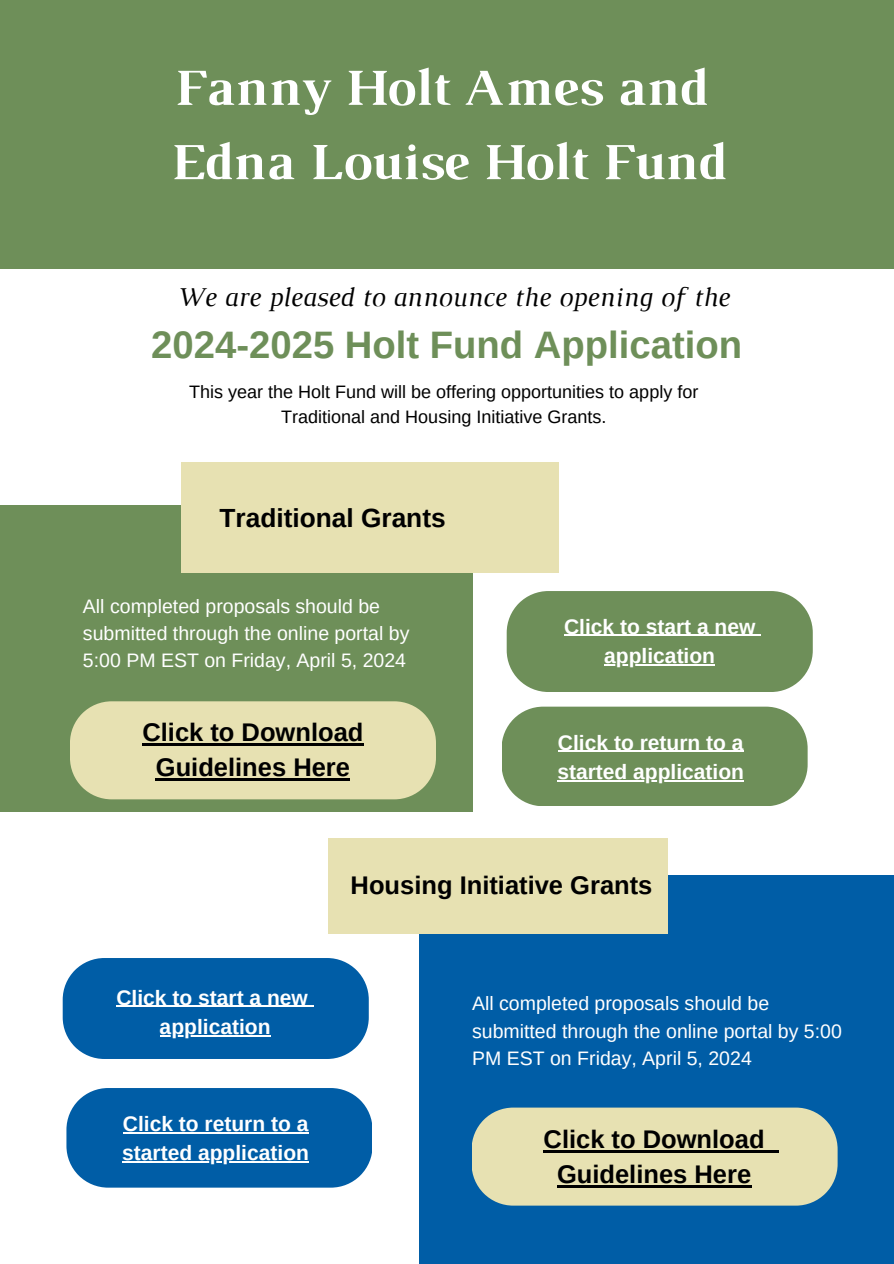
<style>
.page{position:relative;width:894px;height:1264px;background:#fff}
.page>*{position:absolute;margin:0;border:0;box-sizing:border-box;transform-origin:0 0}
.t1{font:700 53.25px/74.2px "Luthier";color:#fff}
.t2{font:700 38.25px "Arimo";color:#6e8f59}
.t3{font:italic 27.75px "Luthier";color:#000}
.t4{font:700 26.25px "Arimo";color:#000}
.t5{font:700 25.5px/34.8px "Arimo";color:#000;text-align:center}
.t6{font:700 21px/29.2px "Arimo";color:#fff}
.t7{font:19.5px/27px "Arimo";color:#fff}
.t8{font:18px/24.8px "Arimo";color:#000;text-align:center}
</style>
<div class="page">
<div style="left:0;top:0;width:893px;height:268px;background:#6e8f59"></div>
<div style="left:0;top:505px;width:472px;height:306px;background:#6e8f59"></div>
<div style="left:181px;top:462px;width:377px;height:111px;background:#e7e1b2"></div>
<svg style="left:502px;top:706px;width:305px;height:100px;background:#779663"></svg>
<hr style="left:557px;top:750px;width:186px;height:1px;background:#fff">
<hr style="left:557px;top:780px;width:187px;height:1px;background:#fff">
<div style="left:70px;top:701px;width:365px;height:98px;background:#e7e1b2"></div>
<div style="left:419px;top:875px;width:474px;height:388px;background:#005da6"></div>
<div style="left:506px;top:591px;width:306px;height:101px;background:#6e8f59"></div>
<hr style="left:604px;top:664px;width:111px;height:1px;background:#fff">
<hr style="left:142px;top:743px;width:221px;height:2px;background:#000">
<hr style="left:156px;top:778px;width:194px;height:2px;background:#000">
<div style="left:329px;top:837px;width:338px;height:96px;background:#e7e1b2"></div>
<div style="left:66px;top:1088px;width:306px;height:99px;background:#005da6"></div>
<hr style="left:123px;top:1132px;width:185px;height:1px;background:#fff">
<hr style="left:122px;top:1161px;width:187px;height:1px;background:#fff">
<div style="left:63px;top:958px;width:305px;height:100px;background:#005da6"></div>
<hr style="left:160px;top:1035px;width:110px;height:1px;background:#fff">
<div style="left:472px;top:1107px;width:365px;height:98px;background:#e7e1b2"></div>
<hr style="left:543px;top:1149px;width:221px;height:3px;background:#000">
<hr style="left:764px;top:1149px;width:14px;height:3px;background:#000">
<hr style="left:557px;top:1184px;width:194px;height:3px;background:#000">
<h3 class="t1" style="left:169px;top:54px;width:557px">Fanny Holt Ames and<br>Edna Louise Holt Fund</h3>
<h6 class="t3" style="left:176px;top:286px;width:554px">We are pleased to announce the opening of the</h6>
<h3 class="t2" style="left:151px;top:323px;width:592px">2024-2025 Holt Fund Application</h3>
<h5 class="t8" style="left:189px;top:379px;width:510px">This year the Holt Fund will be offering opportunities to apply for<br>Traditional and Housing Initiative Grants.</h5>
<h5 class="t4" style="left:219px;top:503px;width:228px">Traditional Grants</h5>
<h3 class="t7" style="left:83px;top:593px;width:328px">All completed proposals should be submitted through the online portal by<br>5:00 PM EST on Friday, April 5, 2024</h3>
<h6 class="t5" style="left:142px;top:715px;width:222px">Click to Download<br>Guidelines Here</h6>
<h2 class="t6" style="left:564px;top:611px;width:193px">Click to start a new</h2>
<p class="t6" style="left:604px;top:641px;width:112px">application</p>
<h1 class="t6" style="left:557px;top:727px;width:187px">Click to return to a</h1>
<h4 class="t6" style="left:557px;top:757px;width:188px">started application</h4>
<p class="t6" style="left:116px;top:982px;width:193px;text-align:center">Click to start a new application</p>
<h5 class="t6" style="left:122px;top:1108px;width:188px">Click to return to a started application</h5>
<h3 class="t5" style="left:350px;top:867px;width:303px">Housing Initiative Grants</h3>
<h5 class="t7" style="left:472px;top:990px;width:371px">All completed proposals should be submitted through the online portal by 5:00<br>PM EST on Friday, April 5, 2024</h5>
<h3 class="t5" style="left:543px;top:1121px;width:222px">Click to Download<br>Guidelines Here</h3>
</div>
